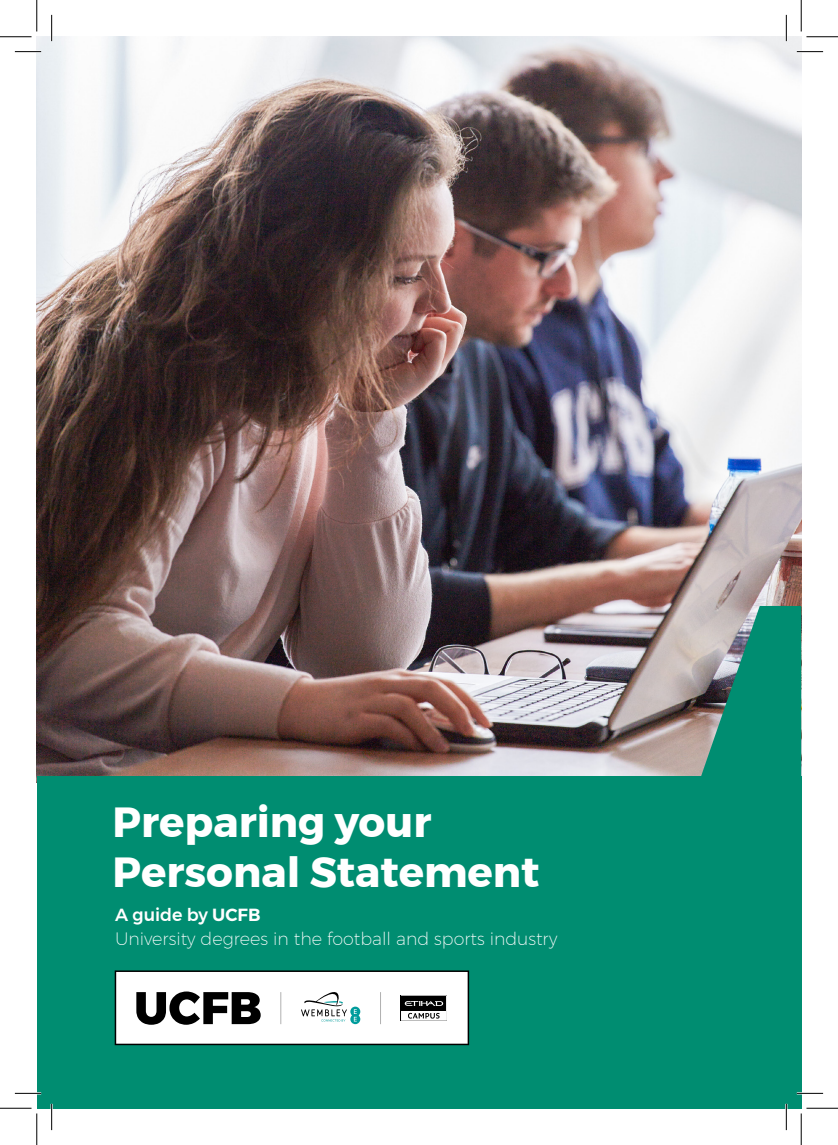
<style>
.page{position:relative;width:838px;height:1145px;background:#fff}
.page>*{position:absolute;margin:0;border:0;box-sizing:border-box;transform-origin:0 0}
.t1{font:700 42px "Montserrat";color:#fff}
.t2{font:200 17.5px "Montserrat";color:#fff}
.t3{font:500 17.5px "Montserrat";color:#fff}
.s1{font-weight:600}
</style>
<div class="page">
<img style="left:37px;top:37px;width:764px;height:739px">
<div style="left:37px;top:776px;width:764px;height:332px;background:#008d71"></div>
<svg style="left:676px;top:606px;width:125px;height:170px"></svg>
<svg style="left:115px;top:970px;width:354px;height:75px"></svg>
<hr style="left:15px;top:51px;width:26px;height:2px;background:#fff">
<hr style="left:796px;top:51px;width:27px;height:2px;background:#fff">
<hr style="left:15px;top:1092px;width:26px;height:2px;background:#fff">
<hr style="left:796px;top:1092px;width:27px;height:2px;background:#fff">
<hr style="left:51px;top:15px;width:2px;height:26px;background:#fff">
<hr style="left:51px;top:1104px;width:2px;height:26px;background:#fff">
<hr style="left:785px;top:15px;width:2px;height:26px;background:#fff">
<hr style="left:785px;top:1104px;width:2px;height:26px;background:#fff">
<svg style="left:15px;top:51px;width:26px;height:1px"></svg>
<svg style="left:796px;top:51px;width:27px;height:1px"></svg>
<svg style="left:15px;top:1093px;width:26px;height:1px"></svg>
<svg style="left:796px;top:1093px;width:27px;height:1px"></svg>
<svg style="left:51px;top:15px;width:1px;height:26px"></svg>
<svg style="left:51px;top:1104px;width:1px;height:26px"></svg>
<svg style="left:786px;top:15px;width:1px;height:26px"></svg>
<svg style="left:786px;top:1104px;width:1px;height:26px"></svg>
<hr style="left:0;top:36px;width:32px;height:1px;background:#000">
<hr style="left:806px;top:36px;width:31px;height:1px;background:#000">
<hr style="left:0;top:1108px;width:32px;height:1px;background:#000">
<hr style="left:806px;top:1108px;width:31px;height:1px;background:#000">
<hr style="left:36px;top:0;width:1px;height:31px;background:#000">
<hr style="left:36px;top:1113px;width:1px;height:32px;background:#000">
<hr style="left:800px;top:0;width:1px;height:31px;background:#000">
<hr style="left:800px;top:1113px;width:1px;height:32px;background:#000">
<p class="t1" style="left:113px;top:788px;width:320px">Preparing your</p>
<p class="t1" style="left:113px;top:839px;width:428px">Personal Statement</p>
<p class="t3" style="left:115px;top:901px;width:147px">A guide by <span class="s1">UCFB</span></p>
<p class="t2" style="left:115px;top:926px;width:444px">University degrees in the football and sports industry</p>
</div>
